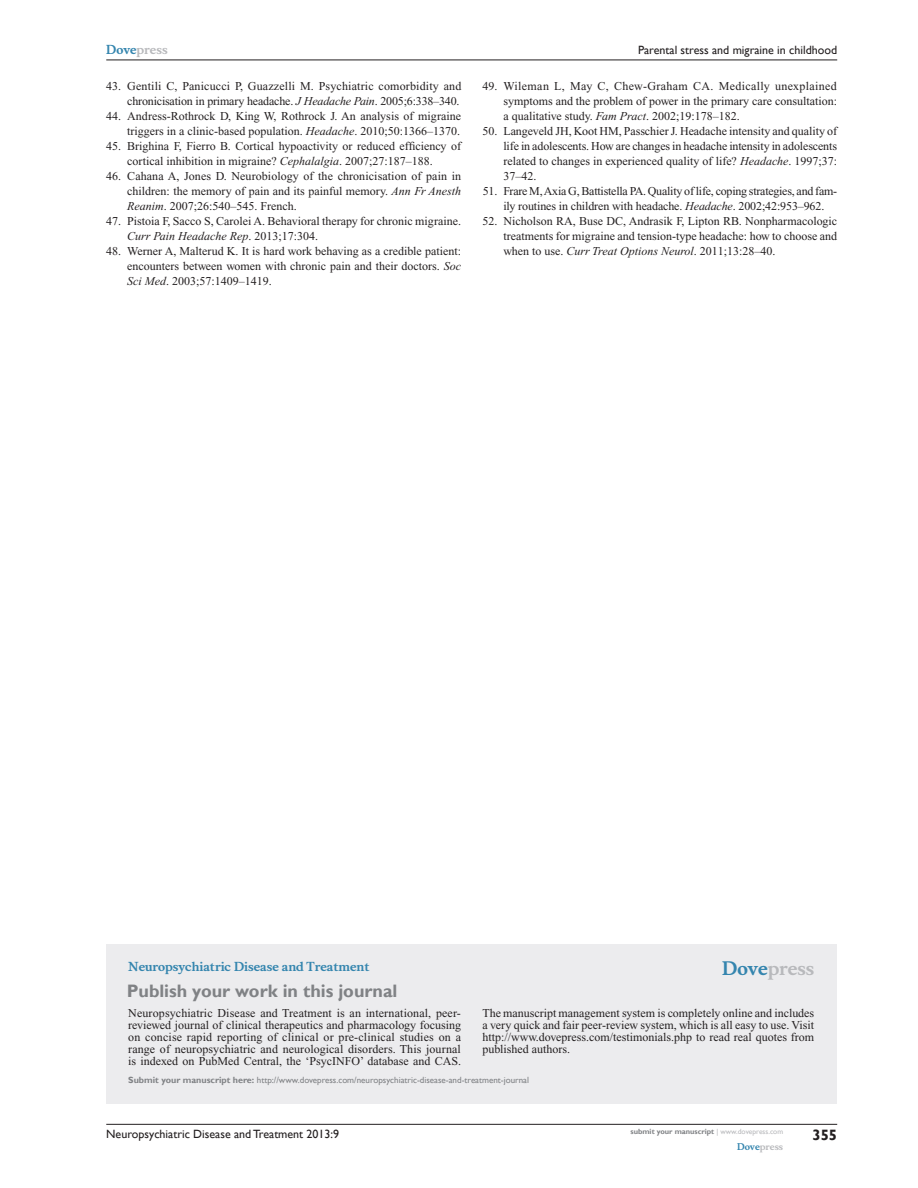
<style>
.page{position:relative;width:918px;height:1188px;background:#fff}
.page>*{position:absolute;margin:0;border:0;box-sizing:border-box;transform-origin:0 0}
.PromBx-H1{font:700 18px "Gill Sans";color:#808285}
.PromBx-Brand{font:700 18px "Musee";color:#b8b9bc}
.t1{font:700 15px "Gill Sans";color:#231f20}
.RefNL2{font:12px/15px "Times New Roman";color:#231f20;text-align:justify}
.PromBx-Tx{font:12px/12px "Times New Roman";color:#231f20;text-align:justify}
.RefNL2-2{font:12px/15px "Times New Roman";letter-spacing:-.02em;color:#231f20}
.t2{font:12px "Gill Sans";color:#231f20}
.PromBx-JrnlName{font:700 12px "Musee";color:#3485ae}
.t3{font:700 12px "Musee";color:#b8b9bc}
.PromBx-SubmitMssWebA{font:9px "Gill Sans";color:#808285}
.t4{font:700 9px "Musee";color:#b8b9bc}
.t5{font:700 7.5px "Gill Sans";color:#808285}
.s1{color:#3485ae}
.s2{font-style:italic}
.s3{font-weight:700}
.s4{font-weight:400;color:#b8b9bc}
</style>
<div class="page">
<div style="left:106px;top:944px;width:731px;height:159px;background:#ececee"></div>
<hr style="left:106px;top:1124px;width:731px;height:1px;background:#231f20">
<hr style="left:106px;top:60px;width:731px;height:1px;background:#231f20">
<p class="t3" style="left:106px;top:43px;width:63px"><span class="s1">Dove</span>press</p>
<p class="RefNL2" style="left:106px;top:79px;width:357px;text-align:right">43. Gentili C, Panicucci P, Guazzelli M. Psychiatric comorbidity and chronicisation in primary headache. <span class="s2">J Headache Pain</span>. 2005;6:338–340.</p>
<p class="RefNL2" style="left:106px;top:109px;width:356px;text-align:right">44. Andress-Rothrock D, King W, Rothrock J. An analysis of migraine triggers in a clinic-based population. <span class="s2">Headache</span>. 2010;50:1366–1370.</p>
<p class="RefNL2" style="left:127px;top:139px;width:335px;text-indent:-21px">45. Brighina F, Fierro B. Cortical hypoactivity or reduced efficiency of cortical inhibition in migraine? <span class="s2">Cephalalgia</span>. 2007;27:187–188.</p>
<p class="RefNL2" style="left:127px;top:169px;width:335px;text-indent:-21px">46. Cahana A, Jones D. Neurobiology of the chronicisation of pain in children: the memory of pain and its painful memory. <span class="s2">Ann Fr Anesth Reanim</span>. 2007;26:540–545. French.</p>
<p class="RefNL2" style="left:127px;top:214px;width:335px;text-indent:-21px">47. Pistoia F, Sacco S, Carolei A. Behavioral therapy for chronic migraine.<br><span class="s2">Curr Pain Headache Rep</span>. 2013;17:304.</p>
<p class="RefNL2" style="left:127px;top:244px;width:335px;text-indent:-21px">48. Werner A, Malterud K. It is hard work behaving as a credible patient: encounters between women with chronic pain and their doctors. <span class="s2">Soc Sci Med</span>. 2003;57:1409–1419.</p>
<p class="t2" style="left:638px;top:43px;width:201px">Parental stress and migraine in childhood</p>
<p class="RefNL2" style="left:503px;top:79px;width:335px;text-indent:-21px">49. Wileman L, May C, Chew-Graham CA. Medically unexplained symptoms and the problem of power in the primary care consultation: a qualitative study. <span class="s2">Fam Pract</span>. 2002;19:178–182.</p>
<p class="RefNL2" style="left:503px;top:124px;width:335px;text-indent:-21px">50. Langeveld JH, Koot HM, Passchier J. Headache intensity and quality of life in adolescents. How are changes in headache intensity in adolescents related to changes in experienced quality of life? <span class="s2">Headache</span>. 1997;37:<br>37–42.</p>
<p class="RefNL2-2" style="left:503px;top:184px;width:335px;text-indent:-21px">51. Frare M, Axia G, Battistella PA. Quality of life, coping strategies, and fam&shy;ily routines in children with headache. <span class="s2">Headache</span>. 2002;42:953–962.</p>
<p class="RefNL2" style="left:503px;top:214px;width:335px;text-indent:-21px">52. Nicholson RA, Buse DC, Andrasik F, Lipton RB. Nonpharmacologic treatments for migraine and tension-type headache: how to choose and when to use. <span class="s2">Curr Treat Options Neurol</span>. 2011;13:28–40.</p>
<p class="PromBx-JrnlName" style="left:128px;top:959px;width:243px">Neuropsychiatric Disease and Treatment</p>
<p class="PromBx-H1" style="left:127px;top:980px;width:272px">Publish your work in this journal</p>
<p class="PromBx-Brand" style="left:722px;top:958px;width:94px"><span class="s1">Dove</span>press</p>
<p class="PromBx-Tx" style="left:128px;top:1007px;width:334px">Neuropsychiatric Disease and Treatment is an international, peer&shy;reviewed journal of clinical therapeutics and pharmacology focusing on concise rapid reporting of clinical or pre-clinical studies on a range of neuropsychiatric and neurological disorders. This journal is indexed on PubMed Central, the ‘PsycINFO’ database and CAS.</p>
<p class="PromBx-Tx" style="left:482px;top:1007px;width:333px">The manuscript management system is completely online and includes a very quick and fair peer-review system, which is all easy to use. Visit http://www.dovepress.com/testimonials.php to read real quotes from published authors.</p>
<p class="PromBx-SubmitMssWebA" style="left:128px;top:1075px;width:402px"><span class="s3">Submit your manuscript here:</span> http://www.dovepress.com/neuropsychiatric-disease-and-treatment-journal</p>
<p class="t2" style="left:106px;top:1127px;width:235px">Neuropsychiatric Disease and Treatment 2013:9</p>
<p class="t5" style="left:631px;top:1127px;width:154px">submit your manuscript <span class="s4">| www.dovepress.com</span></p>
<p class="t4" style="left:737px;top:1141px;width:48px"><span class="s1">Dove</span>press</p>
<p class="t1" style="left:812px;top:1126px;width:26px">355</p>
</div>
